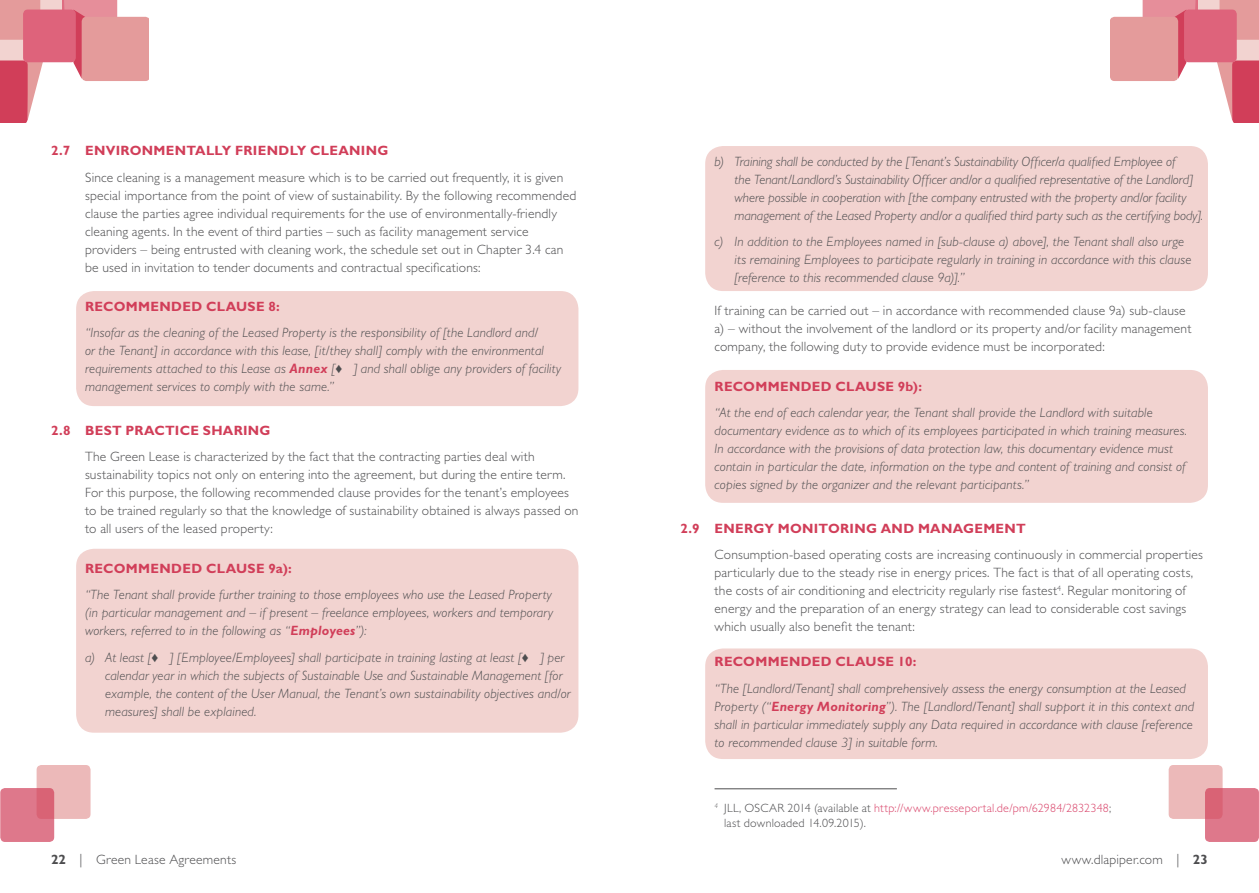
<style>
.page{position:relative;width:1259px;height:893px;background:#fff}
.page>*{position:absolute;margin:0;border:0;box-sizing:border-box;transform-origin:0 0}
.t1{font:italic 300 13.5px/18px "Gill Sans Std";letter-spacing:.01em;color:#4d4d4f}
.t2{font:300 13.5px/18px "Gill Sans Std";letter-spacing:.015em;color:#4d4d4f}
.t3{font:700 13.5px "Gill Sans Std";letter-spacing:.025em;color:#d13e59}
.t4{font:300 12px/15px "Gill Sans Std";letter-spacing:.02em;color:#4d4d4f}
.s1{font-weight:700;color:#d13e59}
.s2{font-family:"Haettenschweiler";font-weight:400;font-style:normal}
.s3{color:#d9446a}
.s4{font-weight:700}
</style>
<div class="page">
<div style="left:37px;top:765px;width:54px;height:54px;background:#ecb9b9;border-radius:5px"></div>
<div style="left:0;top:788px;width:54px;height:54px;background:linear-gradient(to right,#df7c8f,#db6d7f);border-radius:5px"></div>
<div style="left:1168px;top:765px;width:54px;height:54px;background:#ecb9b9;border-radius:5px"></div>
<svg style="left:1205px;top:788px;width:54px;height:54px;background:#dd7487"></svg>
<svg style="left:0;top:0;width:149px;height:122px"></svg>
<svg style="left:1111px;top:0;width:148px;height:122px"></svg>
<div style="left:76px;top:291px;width:502px;height:115px;background:#f2d3d0;border-radius:18px"></div>
<div style="left:76px;top:549px;width:502px;height:184px;background:#f2d3d0;border-radius:18px"></div>
<div style="left:705px;top:146px;width:503px;height:145px;background:#f2d3d0;border-radius:18px"></div>
<div style="left:705px;top:370px;width:503px;height:133px;background:#f2d3d0;border-radius:18px"></div>
<div style="left:705px;top:648px;width:503px;height:111px;background:#f2d3d0;border-radius:18px"></div>
<hr style="left:714px;top:788px;width:183px;height:1px;background:#4d4d4f">
<p class="t3" style="left:51px;top:143px;width:76px">2.7 ENVIRONMENTALL</p>
<p class="t3" style="left:222px;top:143px;width:24px">Y FRIENDL</p>
<p class="t3" style="left:297px;top:143px;width:35px">Y CLEANING</p>
<p class="t2" style="left:85px;top:168px;width:493px">Since cleaning is a management measure which is to be carried out frequently, it is given special importance from the point of view of sustainability. By the following recommended clause the parties agree individual requirements for the use of environmentally-friendly cleaning agents. In the event of third parties – such as facility management service providers – being entrusted with cleaning work, the schedule set out in Chapter 3.4 can be used in invitation to tender documents and contractual specifications:</p>
<p class="t3" style="left:85px;top:298px;width:41px">RECOMMENDED</p>
<p class="t3" style="left:206px;top:298px;width:75px">CLAUSE 8:</p>
<p class="t1" style="left:85px;top:324px;width:477px">“Insofar as the cleaning of the Leased Property is the responsibility of [the Landlord and/<br>or the Tenant] in accordance with this lease, [it/they shall] comply with the environmental requirements attached to this Lease as <span class="s1">Annex</span> [<span class="s2">♦</span> ] and shall oblige any providers of facility management services to comply with the same.”</p>
<p class="t3" style="left:51px;top:422px;width:54px">2.8 BEST</p>
<p class="t3" style="left:125px;top:422px;width:11px">PRA</p>
<p class="t3" style="left:155px;top:422px;width:59px">CTICE SHARING</p>
<p class="t2" style="left:85px;top:448px;width:495px">The Green Lease is characterized by the fact that the contracting parties deal with sustainability topics not only on entering into the agreement, but during the entire term.<br>For this purpose, the following recommended clause provides for the tenant’s employees to be trained regularly so that the knowledge of sustainability obtained is always passed on to all users of the leased property:</p>
<p class="t3" style="left:85px;top:560px;width:41px">RECOMMENDED</p>
<p class="t3" style="left:206px;top:560px;width:87px">CLAUSE 9A):</p>
<p class="t1" style="left:85px;top:586px;width:469px;text-align:justify">“The Tenant shall provide further training to those employees who use the Leased Property (in particular management and – if present – freelance employees, workers and temporary workers, referred to in the following as “<span class="s1">Employees</span>”):</p>
<p class="t1" style="left:105px;top:648px;width:467px;text-indent:-20px">a) At least [<span class="s2">♦</span> ] [Employee/Employees] shall participate in training lasting at least [<span class="s2">♦</span> ] per calendar year in which the subjects of Sustainable Use and Sustainable Management [for example, the content of the User Manual, the Tenant’s own sustainability objectives and/or measures] shall be explained.</p>
<p class="t1" style="left:734px;top:153px;width:470px;text-indent:-20px">b) Training shall be conducted by the [Tenant’s Sustainability Officer/a qualified Employee of<br>the Tenant/Landlord’s Sustainability Officer and/or a qualified representative of the Landlord] where possible in cooperation with [the company entrusted with the property and/or facility management of the Leased Property and/or a qualified third party such as the certifying body].</p>
<p class="t1" style="left:734px;top:233px;width:458px;text-indent:-20px">c) In addition to the Employees named in [sub-clause a) above], the Tenant shall also urge its remaining Employees to participate regularly in training in accordance with this clause [reference to this recommended clause 9a)].”</p>
<p class="t2" style="left:714px;top:302px;width:478px">If training can be carried out – in accordance with recommended clause 9a) sub-clause a) – without the involvement of the landlord or its property and/or facility management company, the following duty to provide evidence must be incorporated:</p>
<p class="t3" style="left:714px;top:378px;width:41px">RECOMMENDED</p>
<p class="t3" style="left:835px;top:378px;width:88px">CLAUSE 9B):</p>
<p class="t1" style="left:714px;top:404px;width:474px">“At the end of each calendar year, the Tenant shall provide the Landlord with suitable documentary evidence as to which of its employees participated in which training measures.<br>In accordance with the provisions of data protection law, this documentary evidence must contain in particular the date, information on the type and content of training and consist of copies signed by the organizer and the relevant participants.”</p>
<p class="t3" style="left:680px;top:520px;width:54px">2.9 ENERG</p>
<p class="t3" style="left:764px;top:520px;width:25px">Y MONITORING</p>
<p class="t3" style="left:881px;top:520px;width:12px">AND</p>
<p class="t3" style="left:918px;top:520px;width:12px">MANAGEMENT</p>
<p class="t2" style="left:714px;top:546px;width:490px">Consumption-based operating costs are increasing continuously in commercial properties particularly due to the steady rise in energy prices. The fact is that of all operating costs, the costs of air conditioning and electricity regularly rise fastest<sup>4</sup>. Regular monitoring of energy and the preparation of an energy strategy can lead to considerable cost savings which usually also benefit the tenant:</p>
<p class="t3" style="left:714px;top:653px;width:41px">RECOMMENDED</p>
<p class="t3" style="left:835px;top:653px;width:83px">CLAUSE 10:</p>
<p class="t1" style="left:714px;top:679px;width:481px">“The [Landlord/Tenant] shall comprehensively assess the energy consumption at the Leased Property (“<span class="s1">Energy Monitoring</span>”). The [Landlord/Tenant] shall support it in this context and shall in particular immediately supply any Data required in accordance with clause [reference to recommended clause 3] in suitable form.</p>
<p class="t4" style="left:724px;top:800px;width:389px;text-indent:-10px"><sup>4</sup> JLL, OSCAR 2014 (available at <span class="s3">http://www.presseportal.de/pm/62984/2832348</span>; last downloaded 14.09.2015).</p>
<p class="t2" style="left:51px;top:851px;width:187px"><span class="s4">22</span> | Green Lease Agreements</p>
<p class="t2" style="left:1061px;top:851px;width:148px">www.dlapiper.com | <span class="s4">23</span></p>
</div>
